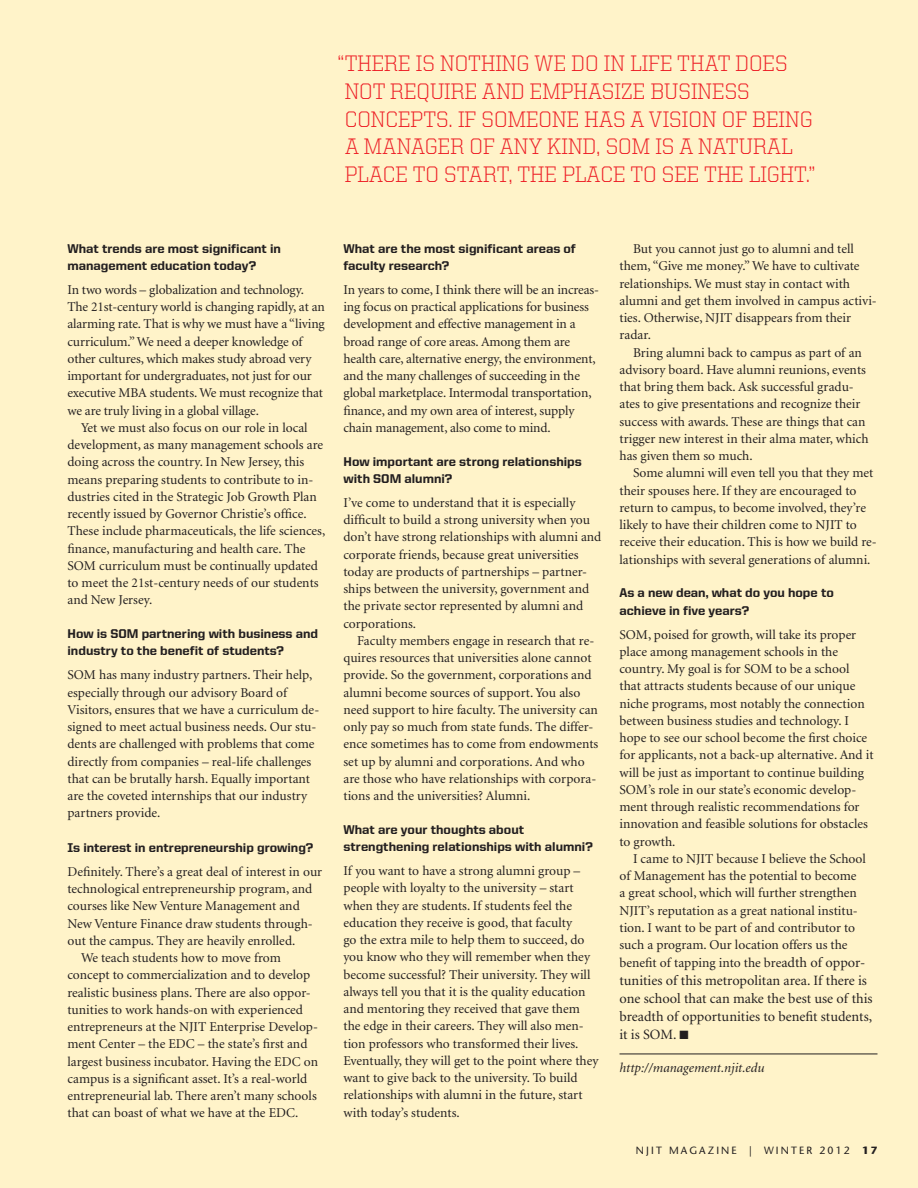
<style>
.page{position:relative;width:918px;height:1188px;background:#fff3c9}
.page>*{position:absolute;margin:0;border:0;box-sizing:border-box;transform-origin:0 0}
.t1{font:300 22.5px/27.8px "United Serif Reg";color:#ed1c24}
.t2{font:14.25px/18px "Minion";color:#231f20}
.t3{font:13.5px/17.2px "Minion";color:#231f20}
.t4{font:italic 13.5px "Minion";color:#231f20}
.t5{font:800 12.75px/17.2px "United Sans Reg";color:#231f20}
.t6{font:10.5px "Stone Sans";letter-spacing:.2em;color:#231f20}
.s1{font-size:14.25px}
.s2{font-weight:700}
</style>
<div class="page">
<hr style="left:620px;top:1054px;width:258px;height:1px;background:#231f20">
<h1 class="t1" style="left:338px;top:49px;width:117px">“THERE IS NOTHIN</h1>
<h1 class="t1" style="left:516px;top:49px;width:233px">G WE DO IN LIFETHAT DOES</h1>
<h1 class="t1" style="left:345px;top:77px;width:15px">NOT</h1>
<h1 class="t1" style="left:390px;top:77px;width:155px">REQUIRE AND EMPH</h1>
<h1 class="t1" style="left:588px;top:77px;width:104px">ASIZE BUSINESS</h1>
<h1 class="t1" style="left:345px;top:105px;width:14px">CONCEPTS</h1>
<h1 class="t1" style="left:448px;top:105px;width:48px">. IF SOMEONE</h1>
<h1 class="t1" style="left:585px;top:105px;width:90px">HAS A VISION</h1>
<h1 class="t1" style="left:722px;top:105px;width:44px">OF BEIN</h1>
<h1 class="t1" style="left:800px;top:105px;width:14px">G</h1>
<h1 class="t1" style="left:345px;top:133px;width:450px">A MANAGER OF ANY KIND , SOM IS A NATURAL<br>PLACE TO START, THE</h1>
<h1 class="t1" style="left:562px;top:160px;width:113px">PLACE TO SEE</h1>
<h1 class="t1" style="left:704px;top:160px;width:14px">THE</h1>
<h1 class="t1" style="left:749px;top:160px;width:68px">LIGHT.”</h1>
<p class="t5" style="left:68px;top:239px;width:215px">What trends are most significant in management education today?</p>
<p class="t3" style="left:68px;top:282px;width:259px">In two words – globalization and technology.<br>The 21st-century world is changing rapidly, at an alarming rate. That is why we must have a “living curriculum.” We need a deeper knowledge of other cultures, which makes study abroad very important for undergraduates, not just for our executive MBA students. We must recognize that we are truly living in a global village.</p>
<p class="t3" style="left:68px;top:420px;width:259px;text-indent:14px">Yet we must also focus on our role in local development, as many management schools are doing across the country. In New Jersey, this means preparing students to contribute to in&shy;dustries cited in the Strategic Job Growth Plan recently issued by Governor Christie’s office.<br>These include pharmaceuticals, the life sciences, finance, manufacturing and health care. The SOM curriculum must be continually updated to meet the 21st-century needs of our students and New Jersey.</p>
<p class="t5" style="left:68px;top:625px;width:252px">How is SOM partnering with business and industry to the benefit of students?</p>
<p class="t3" style="left:68px;top:667px;width:253px">SOM has many industry partners. Their help, especially through our advisory Board of Visitors, ensures that we have a curriculum de&shy;signed to meet actual business needs. Our stu&shy;dents are challenged with problems that come directly from companies – real-life challenges that can be brutally harsh. Equally important are the coveted internships that our industry partners provide.</p>
<p class="t5" style="left:68px;top:839px;width:247px">Is interest in entrepreneurship growing?</p>
<p class="t3" style="left:68px;top:864px;width:256px">Definitely. There’s a great deal of interest in our</p>
<p class="t3" style="left:68px;top:881px;width:246px">technological entrepreneurship program, and</p>
<p class="t3" style="left:68px;top:898px;width:234px">courses like New Venture Management and</p>
<p class="t3" style="left:68px;top:915px;width:247px">New Venture Finance draw students through-</p>
<p class="t3" style="left:68px;top:933px;width:229px">out the campus. They are heavily enrolled.</p>
<p class="t3" style="left:81px;top:950px;width:201px">We teach students how to move from</p>
<p class="t3" style="left:68px;top:967px;width:244px">concept to commercialization and to develop</p>
<p class="t3" style="left:68px;top:984px;width:245px">realistic business plans. There are also oppor-</p>
<p class="t3" style="left:68px;top:1002px;width:237px">tunities to work hands-on with experienced</p>
<p class="t3" style="left:68px;top:1019px;width:252px">entrepreneurs at the NJIT Enterprise Develop-</p>
<p class="t3" style="left:68px;top:1036px;width:241px">ment Center – the EDC – the state’s first and</p>
<p class="t3" style="left:68px;top:1053px;width:252px">largest business incubator. Having the EDC on</p>
<p class="t3" style="left:68px;top:1071px;width:241px">campus is a significant asset. It’s a real-world</p>
<p class="t3" style="left:68px;top:1088px;width:251px">entrepreneurial lab. There aren’t many schools</p>
<p class="t3" style="left:68px;top:1105px;width:232px">that can boast of what we have at the EDC.</p>
<p class="t5" style="left:344px;top:239px;width:234px">What are the most significant areas of faculty research?</p>
<p class="t3" style="left:344px;top:282px;width:257px">In years to come, I think there will be an increas&shy;ing focus on practical applications for business development and effective management in a broad range of core areas. Among them are health care, alternative energy, the environment, and the many challenges of succeeding in the global marketplace. Intermodal transportation, finance, and my own area of interest, supply chain management, also come to mind.</p>
<p class="t5" style="left:344px;top:452px;width:240px">How important are strong relationships with SOM alumni?</p>
<p class="t3" style="left:344px;top:495px;width:259px">I’ve come to understand that it is especially difficult to build a strong university when you don’t have strong relationships with alumni and corporate friends, because great universities today are products of partnerships – partner&shy;ships between the university, government and the private sector represented by alumni and corporations.</p>
<p class="t3" style="left:344px;top:633px;width:256px;text-indent:14px">Faculty members engage in research that re&shy;quires resources that universities alone cannot provide. So the government, corporations and alumni become sources of support. You also need support to hire faculty. The university can only pay so much from state funds. The differ&shy;ence sometimes has to come from endowments set up by alumni and corporations. And who are those who have relationships with corpora&shy;tions and the universities? Alumni.</p>
<p class="t5" style="left:344px;top:821px;width:251px">What are your thoughts about strengthening relationships with alumni?</p>
<p class="t3" style="left:344px;top:863px;width:257px">If you want to have a strong alumni group – people with loyalty to the university – start when they are students. If students feel the education they receive is good, that faculty<br>go the extra mile to help them to succeed, do you know who they will remember when they become successful? Their university. They will always tell you that it is the quality education and mentoring they received that gave them the edge in their careers. They will also men&shy;tion professors who transformed their lives.<br>Eventually, they will get to the point where they want to give back to the university. To build relationships with alumni in the future, start with today’s students.</p>
<p class="t3" style="left:620px;top:241px;width:259px;text-indent:14px">But you cannot just go to alumni and tell them, “Give me money.” We have to cultivate relationships. We must stay in contact with alumni and get them involved in campus activi&shy;ties. Otherwise, NJIT disappears from their radar.</p>
<p class="t3" style="left:620px;top:344px;width:251px;text-indent:14px">Bring alumni back to campus as part of an advisory board. Have alumni reunions, events that bring them back. Ask successful gradu&shy;ates to give presentations and recognize their success with awards. These are things that can trigger new interest in their alma mater, which has given them so much.</p>
<p class="t3" style="left:620px;top:465px;width:259px;text-indent:14px">Some alumni will even tell you that they met their spouses here. If they are encouraged to return to campus, to become involved, they’re likely to have their children come to NJIT to receive their education. This is how we build re&shy;lationships with several generations of alumni.</p>
<p class="t5" style="left:620px;top:584px;width:216px">As a new dean, what do you hope to achieve in five years?</p>
<p class="t3" style="left:620px;top:626px;width:256px">SOM, poised for growth, will take its proper place among management schools in the country. My goal is for SOM to be a school that attracts students because of our unique niche programs, most notably the connection between business studies and technology. I hope to see our school become the first choice for applicants, not a back-up alternative. And it will be just as important to continue building SOM’s role in our state’s economic develop&shy;ment through realistic recommendations for innovation and feasible solutions for obstacles to growth.</p>
<p class="t3" style="left:620px;top:850px;width:248px;text-indent:14px">I came to NJIT because I believe the School of Management has the potential to become<br>a great school, which will further strengthen NJIT’s reputation as a great national institu&shy;tion. I want to be part of and contributor to such a program. Our location offers us the benefit of tapping into the bre<span class="s1">adth of oppor-</span></p>
<p class="t2" style="left:620px;top:972px;width:255px">tunities of this metropolitan area. If there is one school that can make the best use of this breadth of opportunities to benefit students, it is SOM. ■</p>
<p class="t4" style="left:620px;top:1061px;width:147px">http://management.njit.edu</p>
<p class="t6" style="left:636px;top:1144px;width:243px">NJIT MAGAZINE | WINTER 2012 <span class="s2">17</span></p>
</div>
